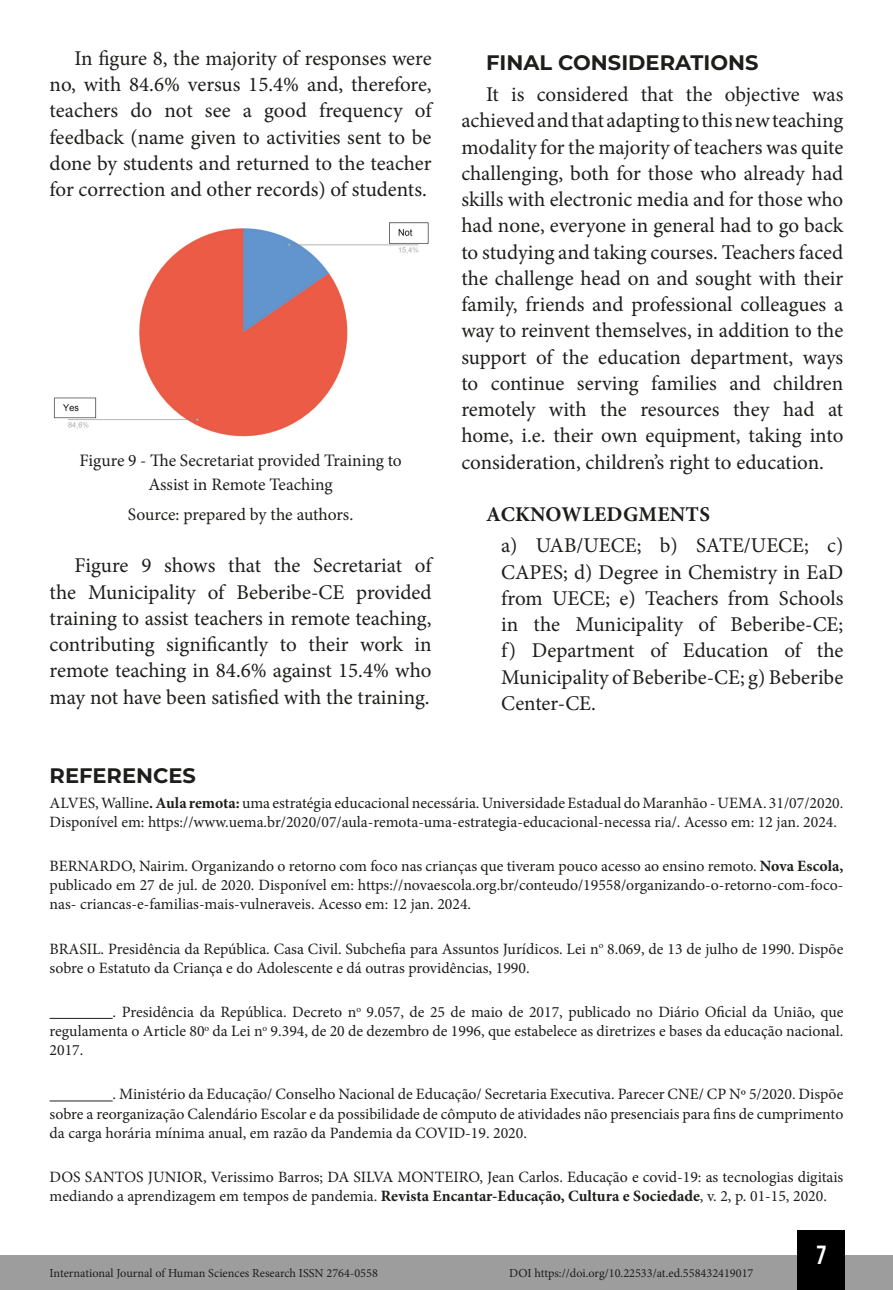
<style>
.page{position:relative;width:893px;height:1290px;background:#fff}
.page>*{position:absolute;margin:0;border:0;box-sizing:border-box;transform-origin:0 0}
.t1{font:26.25px "Bebas Kai";color:#fff}
.t2{font:21px/26.2px "Minion Pro";color:#1d1d1b;text-align:justify}
.t3{font:700 21px "Montserrat";color:#1d1d1b}
.t4{font:700 21px "Minion Pro";letter-spacing:.01em;color:#1d1d1b}
.t5{font:17.5px/24.5px "Minion Pro";color:#1d1d1b;text-align:center}
.t6{font:15.75px/19.2px "Minion Pro";color:#1d1d1b}
.t7{font:12.25px "Minion Pro";color:#1d1d1b}
.s1{font-weight:700}
</style>
<div class="page">
<div style="left:0;top:1255px;width:893px;height:35px;background:#9d9d9d"></div>
<div style="left:797px;top:1230px;width:48px;height:60px;background:#000"></div>
<img style="left:53px;top:222px;width:376px;height:214px">
<hr style="left:50px;top:1018px;width:63px;height:1px;background:#1d1d1b">
<hr style="left:50px;top:1100px;width:63px;height:1px;background:#202020">
<p class="t2" style="left:50px;top:45px;width:384px;text-indent:25px">In figure 8, the majority of responses were no, with 84.6% versus 15.4% and, therefore, teachers do not see a good frequency of feedback (name given to activities sent to be done by students and returned to the teacher for correction and other records) of students.</p>
<p class="t5" style="left:79px;top:448px;width:324px">Figure 9 - The Secretariat provided Training to<br>Assist in Remote Teaching</p>
<p class="t5" style="left:128px;top:502px;width:227px">Source: prepared by the authors.</p>
<p class="t2" style="left:50px;top:552px;width:384px;text-indent:25px">Figure 9 shows that the Secretariat of the Municipality of Beberibe-CE provided training to assist teachers in remote teaching, contributing significantly to their work in remote teaching in 84.6% against 15.4% who may not have been satisfied with the training.</p>
<h2 class="t3" style="left:486px;top:47px;width:274px">FINAL CONSIDERATIONS</h2>
<p class="t2" style="left:461px;top:81px;width:383px;text-indent:25px">It is considered that the objective was achieved and that adapting to this new teaching modality for the majority of teachers was quite challenging, both for those who already had skills with electronic media and for those who had none, everyone in general had to go back to studying and taking courses. Teachers faced the challenge head on and sought with their family, friends and professional colleagues a way to reinvent themselves, in addition to the support of the education department, ways to continue serving families and children remotely with the resources they had at home, i.e. their own equipment, taking into consideration, children’s right to education.</p>
<h2 class="t4" style="left:486px;top:500px;width:225px">ACKNOWLEDGMENTS</h2>
<h2 class="t2" style="left:501px;top:533px;width:344px">a) UAB/UECE; b) SATE/UECE; c)<br>CAPES; d) Degree in Chemistry in EaD from UECE; e) Teachers from Schools in the Municipality of Beberibe-CE; f) Department of Education of the Municipality of Beberibe-CE; g) Beberibe Center-CE.</h2>
<h2 class="t3" style="left:50px;top:761px;width:148px">REFERENCES</h2>
<p class="t6" style="left:50px;top:793px;width:795px">ALVES, Walline<span class="s1">. Aula remota:</span> uma estratégia educacional necessária. Universidade Estadual do Maranhão - UEMA. 31/07/2020.<br>Disponível em: https://www.uema.br/2020/07/aula-remota-uma-estrategia-educacional-necessa ria/. Acesso em: 12 jan. 2024.</p>
<p class="t6" style="left:50px;top:856px;width:795px;text-align:justify">BERNARDO, Nairim. Organizando o retorno com foco nas crianças que tiveram pouco acesso ao ensino remoto. <span class="s1">Nova Escola, </span>publicado em 27 de jul. de 2020. Disponível em: https://novaescola.org.br/conteudo/19558/organizando-o-retorno-com-foco&shy;nas- criancas-e-familias-mais-vulneraveis. Acesso em: 12 jan. 2024.</p>
<p class="t6" style="left:50px;top:939px;width:795px">BRASIL. Presidência da República. Casa Civil. Subchefia para Assuntos Jurídicos. Lei n<sup>o</sup> 8.069, de 13 de julho de 1990. Dispõe sobre o Estatuto da Criança e do Adolescente e dá outras providências, 1990.</p>
<p class="t6" style="left:50px;top:1002px;width:795px;text-align:justify;text-indent:63px">. Presidência da República. Decreto n<sup>o</sup> 9.057, de 25 de maio de 2017, publicado no Diário Oficial da União, que regulamenta o Article 80<sup>o</sup> da Lei n<sup>o</sup> 9.394, de 20 de dezembro de 1996, que estabelece as diretrizes e bases da educação nacional.<br>2017.</p>
<p class="t6" style="left:50px;top:1085px;width:795px;text-align:justify;text-indent:63px">. Ministério da Educação/ Conselho Nacional de Educação/ Secretaria Executiva. Parecer CNE/ CP Nº 5/2020. Dispõe sobre a reorganização Calendário Escolar e da possibilidade de cômputo de atividades não presenciais para fins de cumprimento da carga horária mínima anual, em razão da Pandemia da COVID-19. 2020.</p>
<p class="t6" style="left:50px;top:1167px;width:795px">DOS SANTOS JUNIOR, Verissimo Barros; DA SILVA MONTEIRO, Jean Carlos. Educação e covid-19: as tecnologias digitais mediando a aprendizagem em tempos de pandemia. <span class="s1">Revista Encantar-Educação, Cultura e Sociedade</span>, v. 2, p. 01-15, 2020.</p>
<p class="t7" style="left:50px;top:1265px;width:330px">International Journal of Human Sciences Research ISSN 2764-0558</p>
<p class="t7" style="left:509px;top:1265px;width:246px">DOI https://doi.org/10.22533/at.ed.558432419017</p>
<h1 class="t1" style="left:817px;top:1241px;width:11px">7</h1>
</div>
